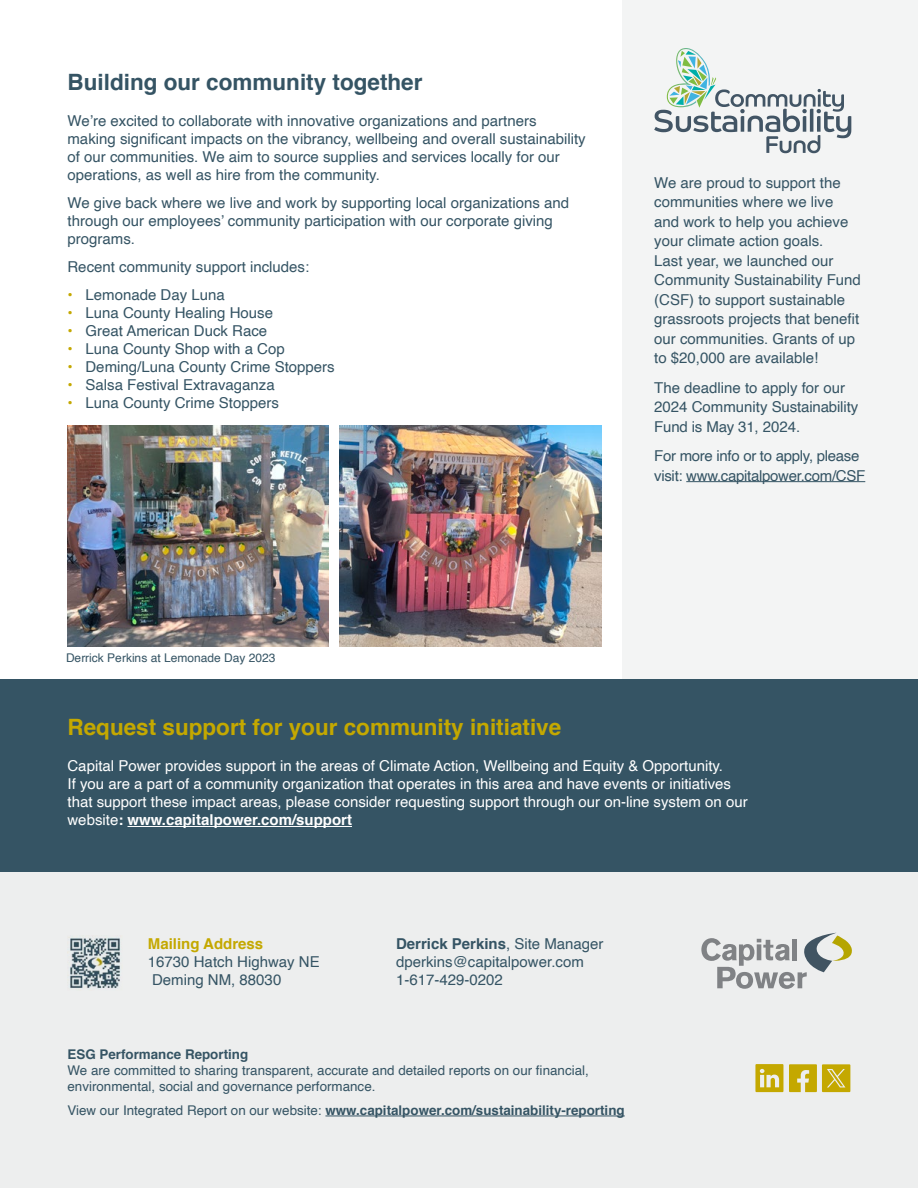
<style>
.page{position:relative;width:918px;height:1188px;background:#fff}
.page>*{position:absolute;margin:0;border:0;box-sizing:border-box;transform-origin:0 0}
.t1{font:700 22.5px "Helvetica";color:#c4a800}
.t2{font:700 22.5px "Helvetica";color:#355464}
.t3{font:15px/19.5px "Helvetica";color:#355464}
.t4{font:15px/18px "Helvetica";color:#fff}
.t5{font:15px/19.5px "Helvetica";letter-spacing:-.02em;color:#355464}
.t6{font:700 15px "Helvetica";color:#c4a800}
.t7{font:13.35px/16px "Helvetica";color:#355464}
.t8{font:700 13.35px "Helvetica";color:#355464}
.t9{font:12px "Helvetica";color:#355464}
.s1{color:#c4a800}
.s2{font-weight:700}
.s3{font-weight:400}
</style>
<div class="page">
<div style="left:0;top:858px;width:918px;height:330px;background:#edeeee"></div>
<div style="left:623px;top:0;width:295px;height:697px;background:#f3f4f4"></div>
<hr style="left:686px;top:481px;width:179px;height:1px;background:#355464">
<svg style="left:654px;top:48px;width:197px;height:105px"></svg>
<img style="left:68px;top:426px;width:261px;height:220px">
<img style="left:340px;top:426px;width:261px;height:220px">
<div style="left:0;top:679px;width:918px;height:193px;background:#355464"></div>
<hr style="left:128px;top:826px;width:224px;height:1px;background:#fff">
<svg style="left:755px;top:1064px;width:28px;height:28px"></svg>
<svg style="left:789px;top:1064px;width:61px;height:28px"></svg>
<hr style="left:325px;top:1116px;width:300px;height:1px;background:#355464">
<svg style="left:701px;top:933px;width:151px;height:56px"></svg>
<img style="left:67px;top:937px;width:54px;height:52px">
<h1 class="t2" style="left:68px;top:64px;width:357px">Building our community together</h1>
<p class="t3" style="left:68px;top:113px;width:520px;line-height:18px">We’re excited to collaborate with innovative organizations and partners making significant impacts on the vibrancy, wellbeing and overall sustainability of our communities. We aim to source supplies and services locally for our operations, as well as hire from the community.</p>
<p class="t3" style="left:68px;top:194px;width:503px;line-height:18px">We give back where we live and work by supporting local organizations and through our employees’ community participation with our corporate giving programs.</p>
<p class="t3" style="left:68px;top:258px;width:243px">Recent community support includes:</p>
<p class="t3" style="left:68px;top:286px;width:159px"><span class="s1">•</span> Lemonade Day Luna</p>
<p class="t3" style="left:68px;top:304px;width:207px"><span class="s1">•</span> Luna County Healing House</p>
<p class="t3" style="left:68px;top:322px;width:201px"><span class="s1">•</span> Great American Duck Race</p>
<p class="t3" style="left:68px;top:340px;width:219px"><span class="s1">•</span> Luna County Shop with a Cop</p>
<p class="t3" style="left:68px;top:358px;width:269px"><span class="s1">•</span> Deming/Luna County Crime Stoppers</p>
<p class="t3" style="left:68px;top:376px;width:209px"><span class="s1">•</span> Salsa Festival Extravaganza</p>
<p class="t3" style="left:68px;top:394px;width:213px"><span class="s1">•</span> Luna County Crime Stoppers</p>
<p class="t9" style="left:66px;top:649px;width:211px">Derrick Perkins at Lemonade Day 2023</p>
<p class="t3" style="left:654px;top:173px;width:208px">We are proud to support the communities where we live and work to help you achieve your climate action goals.<br>Last year, we launched our<br>Community Sustainability Fund (CSF) to support sustainable grassroots projects that benefit our communities. Grants of up to $20,000 are available!</p>
<p class="t3" style="left:654px;top:378px;width:205px">The deadline to apply for our<br>2024 Community Sustainability<br>Fund is May 31, 2024.</p>
<p class="t5" style="left:654px;top:446px;width:213px">For more info or to apply, please visit: www.capitalpower.com/CSF</p>
<h1 class="t1" style="left:68px;top:709px;width:495px">Request support for your community initiative</h1>
<p class="t4" style="left:68px;top:758px;width:682px">Capital Power provides support in the areas of Climate Action, Wellbeing and Equity &amp; Opportunity.<br>If you are a part of a community organization that operates in this area and have events or initiatives that support these impact areas, please consider requesting support through our on-line system on our website<span class="s2">: www.capitalpower.com/support</span></p>
<p class="t6" style="left:148px;top:932px;width:117px">Mailing Address</p>
<p class="t3" style="left:148px;top:953px;width:173px;line-height:18px">16730 Hatch Highway NE<br>Deming NM, 88030</p>
<p class="t3" style="left:396px;top:935px;width:209px;line-height:18px"><span class="s2">Derrick Perkins</span>, Site Manager dperkins@capitalpower.com<br>1-617-429-0202</p>
<p class="t8" style="left:68px;top:1043px;width:182px">ESG Performance Reporting</p>
<p class="t7" style="left:68px;top:1062px;width:523px">We are committed to sharing transparent, accurate and detailed reports on our financial, environmental, social and governance performance.</p>
<p class="t8" style="left:68px;top:1099px;width:559px"><span class="s3">View our Integrated Report on our website:</span> www.capitalpower.com/sustainability-reporting</p>
</div>
